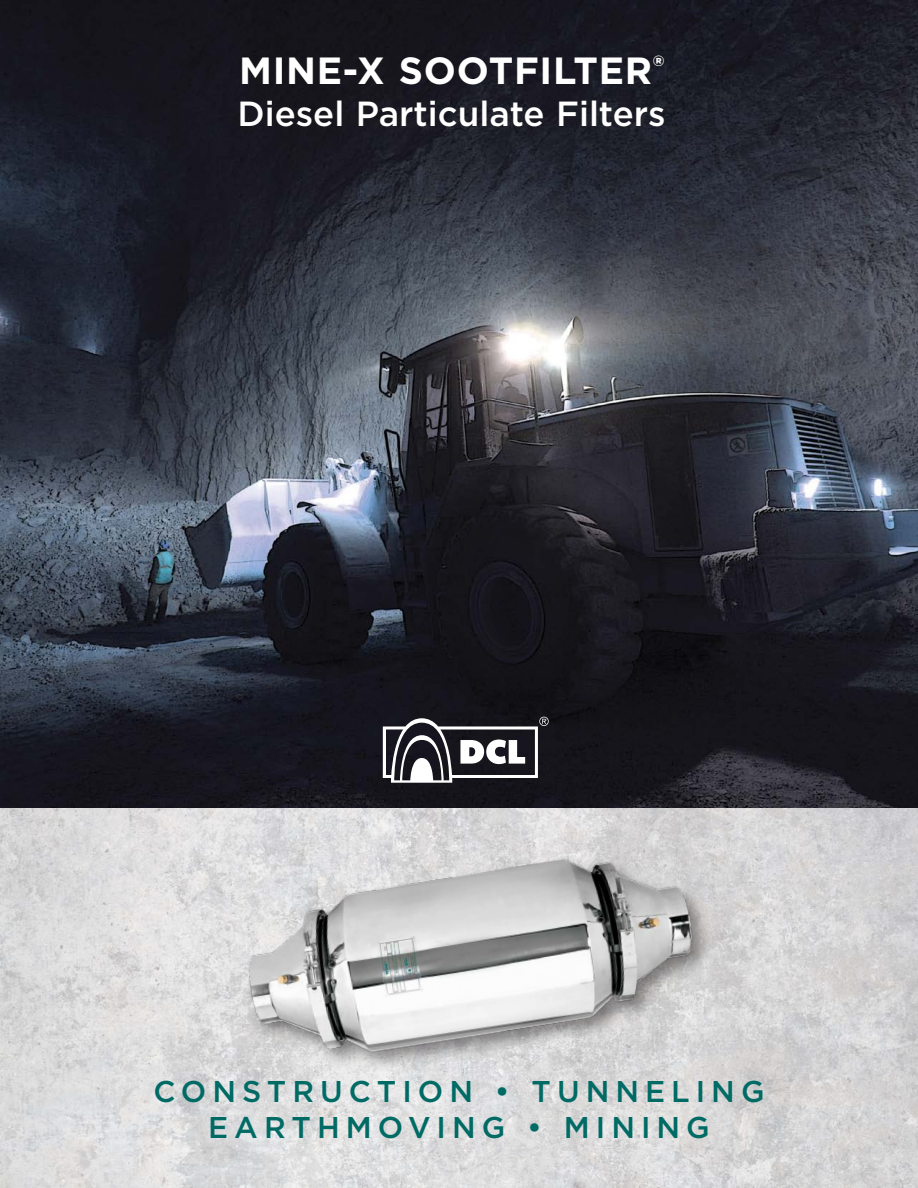
<style>
.page{position:relative;width:918px;height:1188px;background:#fff}
.page>*{position:absolute;margin:0;border:0;box-sizing:border-box;transform-origin:0 0}
.t1{font:700 37.8px "Gotham";letter-spacing:.02em;color:#fff}
.t2{font:500 34.8px "Gotham";color:#fff}
.t3{font:500 30px/36px "Gotham";letter-spacing:.2em;color:#006a65;text-align:center}
</style>
<div class="page">
<img style="left:0;top:0;width:918px;height:1188px">
<img style="left:341px;top:506px;width:236px;height:158px">
<svg style="left:383px;top:717px;width:166px;height:66px"></svg>
<img style="left:205px;top:783px;width:522px;height:328px">
<p class="t1" style="left:239px;top:46px;width:427px">MINE-X SOOTFILTER<sup>®</sup></p>
<p class="t2" style="left:238px;top:91px;width:430px">Diesel Particulate Filters</p>
<p class="t3" style="left:153px;top:1073px;width:613px">CONSTRUCTION • TUNNELING<br>EARTHMOVING • MINING</p>
</div>
